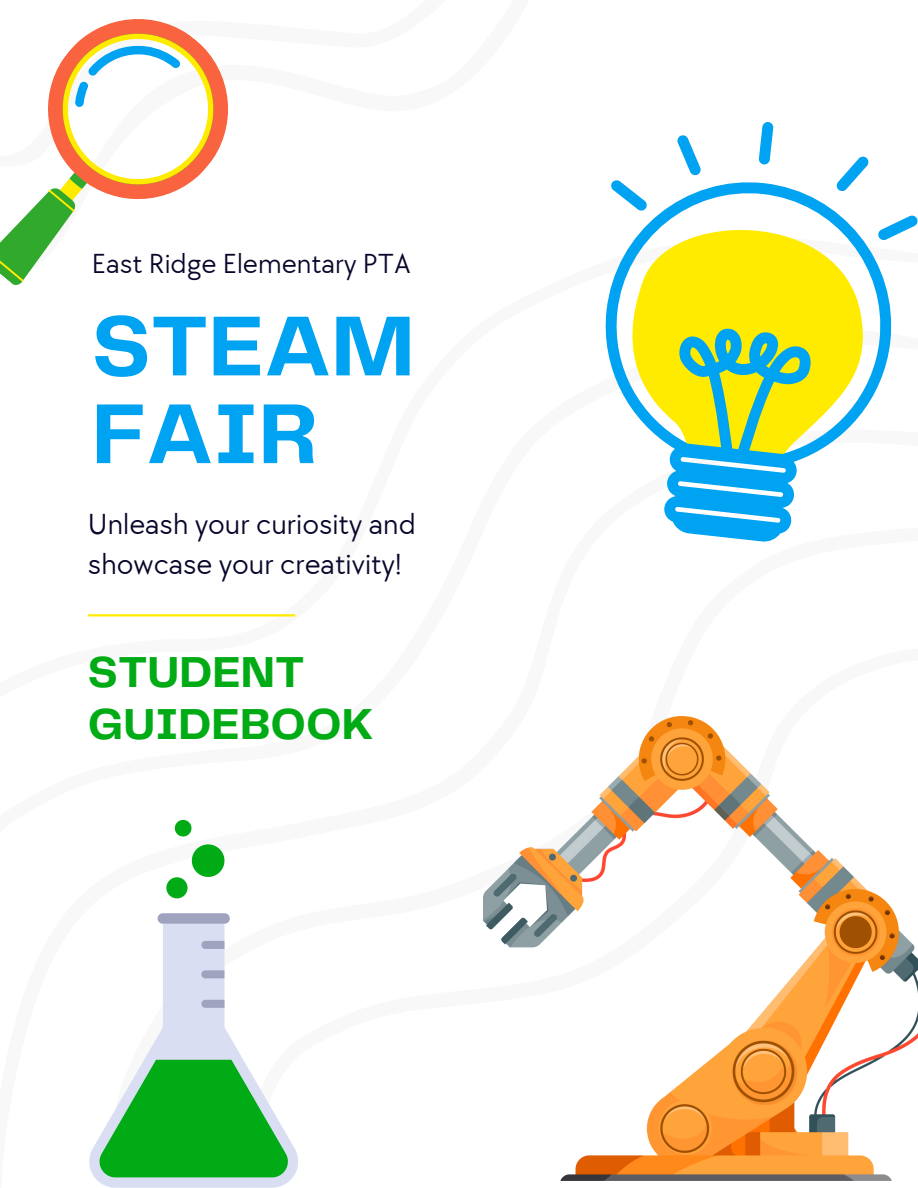
<style>
.page{position:relative;width:918px;height:1188px;background:#fff}
.page>*{position:absolute;margin:0;border:0;box-sizing:border-box;transform-origin:0 0}
.t1{font:700 88.2px/87.8px "Telegraf";color:#00a2f2}
.t2{font:700 45px/51.8px "Telegraf";color:#00ab15}
.t3{font:30px/39.3px "TT Chocolates";color:#08072b}
.t4{font:28.5px "TT Chocolates";color:#08072b}
</style>
<div class="page">
<hr style="left:88px;top:614px;width:207px;height:2px;background:#ffeb00">
<svg style="left:89px;top:917px;width:209px;height:271px"></svg>
<svg style="left:201px;top:1000px;width:23px;height:8px"></svg>
<svg style="left:201px;top:970px;width:23px;height:8px"></svg>
<svg style="left:201px;top:941px;width:23px;height:8px"></svg>
<svg style="left:158px;top:913px;width:72px;height:11px"></svg>
<svg style="left:175px;top:820px;width:16px;height:17px"></svg>
<svg style="left:166px;top:844px;width:58px;height:54px"></svg>
<svg style="left:100px;top:1060px;width:188px;height:117px"></svg>
<svg style="left:0;top:19px;width:228px;height:266px"></svg>
<svg style="left:606px;top:182px;width:286px;height:360px"></svg>
<svg style="left:678px;top:328px;width:135px;height:132px;background:#9ace65"></svg>
<svg style="left:759px;top:122px;width:15px;height:43px"></svg>
<svg style="left:836px;top:156px;width:33px;height:36px"></svg>
<svg style="left:878px;top:215px;width:39px;height:26px"></svg>
<svg style="left:677px;top:135px;width:24px;height:41px"></svg>
<svg style="left:610px;top:180px;width:37px;height:31px"></svg>
<img style="left:484px;top:716px;width:434px;height:465px">
<p class="t4" style="left:92px;top:247px;width:321px">East Ridge Elementary PTA</p>
<p class="t1" style="left:92px;top:307px;width:324px">STEAM<br>FAIR</p>
<p class="t3" style="left:88px;top:506px;width:329px">Unleash your curiosity and showcase your creativity!</p>
<p class="t2" style="left:88px;top:648px;width:287px">STUDENT<br>GUIDEBOOK</p>
</div>
